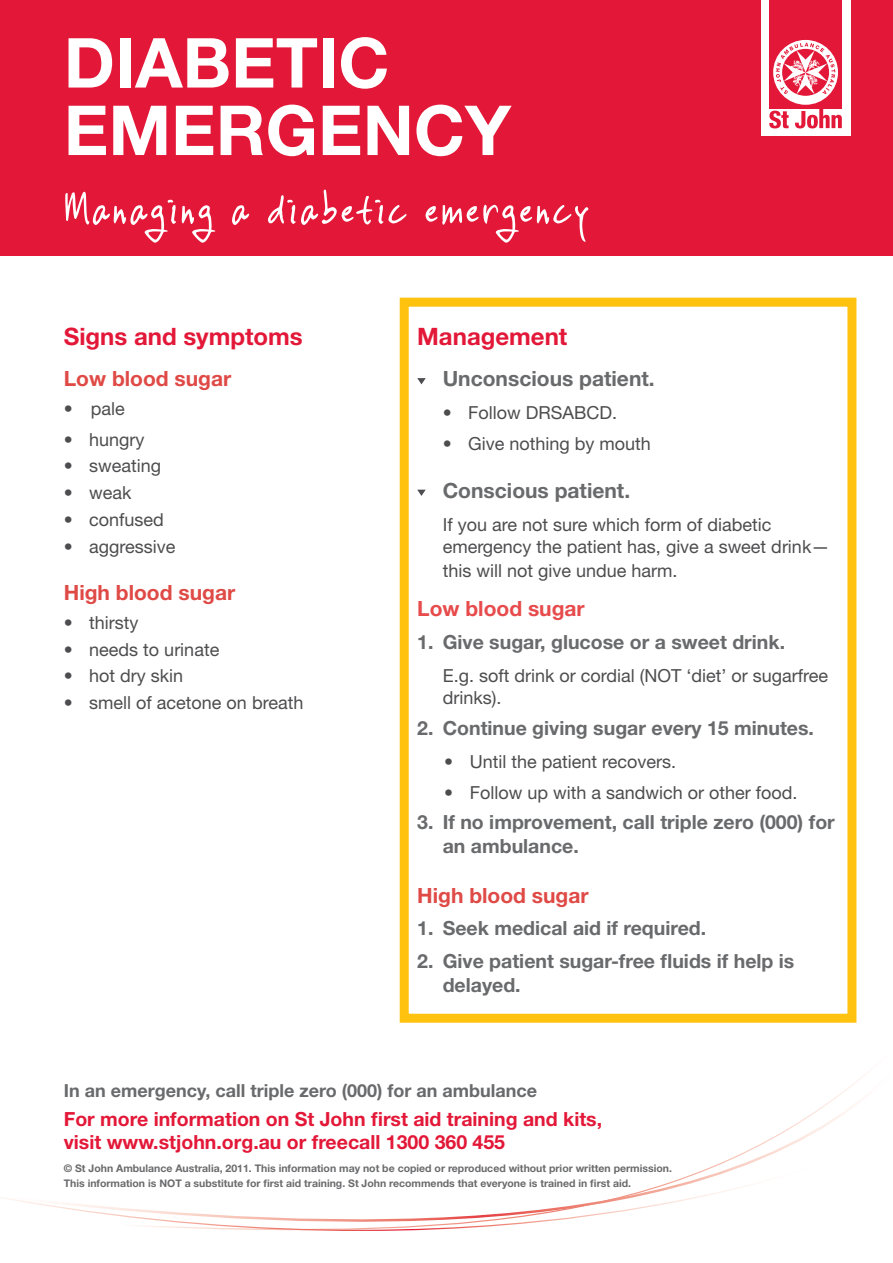
<style>
.page{position:relative;width:893px;height:1263px;background:#fff}
.page>*{position:absolute;margin:0;border:0;box-sizing:border-box;transform-origin:0 0}
.t1{font:700 69px/67.5px "Helvetica Neue LT";color:#fff}
.t2{font:51px "Vinc Hand";color:#fff}
.t3{font:700 24px "Helvetica Neue LT Std";color:#e31838}
.t4{font:700 21px "Helvetica Neue LT Std";color:#df4a46}
.t5{font:700 21px "Helvetica Neue LT Std";color:#696a6c}
.t6{font:700 21px "Helvetica Neue LT Std";color:#e74b4c}
.t7{font:700 19.5px/24px "Helvetica Neue LT Std";color:#696a6c}
.t8{font:700 19.5px/22.5px "Helvetica Neue LT Std";color:#e31838}
.t9{font:18px/23.2px "Helvetica Neue LT Std";color:#4d4d4f}
.t10{font:700 18px "Helvetica Neue LT Std";color:#696a6c}
.t11{font:700 10.5px/15px "Helvetica Neue LT Std";color:#696a6c}
</style>
<div class="page">
<div style="left:0;top:0;width:893px;height:255px;background:#e31838"></div>
<div style="left:761px;top:0;width:89px;height:135px;background:#fff"></div>
<div style="left:769px;top:0;width:73px;height:108px;background:#e31838"></div>
<svg style="left:769px;top:111px;width:20px;height:17px"></svg>
<svg style="left:795px;top:108px;width:47px;height:20px"></svg>
<svg style="left:773px;top:40px;width:65px;height:65px"></svg>
<svg style="left:776px;top:43px;width:59px;height:51px"></svg>
<svg style="left:417px;top:378px;width:9px;height:6px"></svg>
<svg style="left:417px;top:490px;width:9px;height:6px"></svg>
<div style="left:400px;top:298px;width:456px;height:725px;border:9px solid #ffc20e"></div>
<svg style="left:0;top:1159px;width:760px;height:72px"></svg>
<h1 class="t1" style="left:64px;top:28px;width:449px">dIABETIC<br>EMERGENCY</h1>
<h2 class="t2" style="left:64px;top:175px;width:528px">Managing a diabetic emergency</h2>
<h3 class="t3" style="left:64px;top:321px;width:241px">Signs and symptoms</h3>
<p class="t4" style="left:64px;top:365px;width:169px">Low blood sugar</p>
<p class="t9" style="left:64px;top:396px;width:63px">• pale</p>
<p class="t9" style="left:64px;top:427px;width:82px">• hungry</p>
<p class="t9" style="left:64px;top:454px;width:99px">• sweating</p>
<p class="t9" style="left:64px;top:481px;width:69px">• weak</p>
<p class="t9" style="left:64px;top:508px;width:102px">• confused</p>
<p class="t9" style="left:64px;top:534px;width:113px">• aggressive</p>
<p class="t4" style="left:64px;top:579px;width:173px">High blood sugar</p>
<p class="t9" style="left:64px;top:611px;width:76px">• thirsty</p>
<p class="t9" style="left:64px;top:637px;width:157px">• needs to urinate</p>
<p class="t9" style="left:64px;top:664px;width:121px">• hot dry skin</p>
<p class="t9" style="left:64px;top:691px;width:241px">• smell of acetone on breath</p>
<h3 class="t3" style="left:417px;top:322px;width:152px">Management</h3>
<p class="t5" style="left:443px;top:366px;width:213px">Unconscious patient.</p>
<p class="t9" style="left:443px;top:401px;width:176px">• Follow DRSABCD.</p>
<p class="t9" style="left:443px;top:432px;width:210px">• Give nothing by mouth</p>
<p class="t5" style="left:443px;top:477px;width:189px">Conscious patient.</p>
<p class="t9" style="left:443px;top:513px;width:388px">If you are not sure which form of diabetic emergency the patient has, give a sweet drink— this will not give undue harm.</p>
<p class="t6" style="left:417px;top:596px;width:169px">Low blood sugar</p>
<p class="t7" style="left:417px;top:629px;width:369px">1. Give sugar, glucose or a sweet drink.</p>
<p class="t9" style="left:443px;top:664px;width:387px;line-height:22.5px">E.g. soft drink or cordial (NOT ‘diet’ or sugarfree drinks).</p>
<p class="t7" style="left:417px;top:715px;width:398px">2. Continue giving sugar every 15 minutes.</p>
<p class="t9" style="left:444px;top:750px;width:233px">• Until the patient recovers.</p>
<p class="t9" style="left:444px;top:781px;width:355px">• Follow up with a sandwich or other food.</p>
<p class="t7" style="left:443px;top:810px;width:394px;text-indent:-26px">3. If no improvement, call triple zero (000) for an ambulance.</p>
<p class="t4" style="left:417px;top:882px;width:173px">High blood sugar</p>
<p class="t7" style="left:417px;top:916px;width:291px">1. Seek medical aid if required.</p>
<p class="t7" style="left:443px;top:948px;width:353px;text-indent:-26px">2. Give patient sugar-free fluids if help is delayed.</p>
<p class="t10" style="left:64px;top:1080px;width:475px">In an emergency, call triple zero (000) for an ambulance</p>
<p class="t8" style="left:64px;top:1107px;width:540px">For more information on St John first aid training and kits, visit www.stjohn.org.au or freecall 1300 360 455</p>
<p class="t11" style="left:64px;top:1161px;width:610px">© St John Ambulance Australia, 2011. This information may not be copied or reproduced without prior written permission.<br>This information is NOT a substitute for first aid training. St John recommends that everyone is trained in first aid.</p>
</div>
